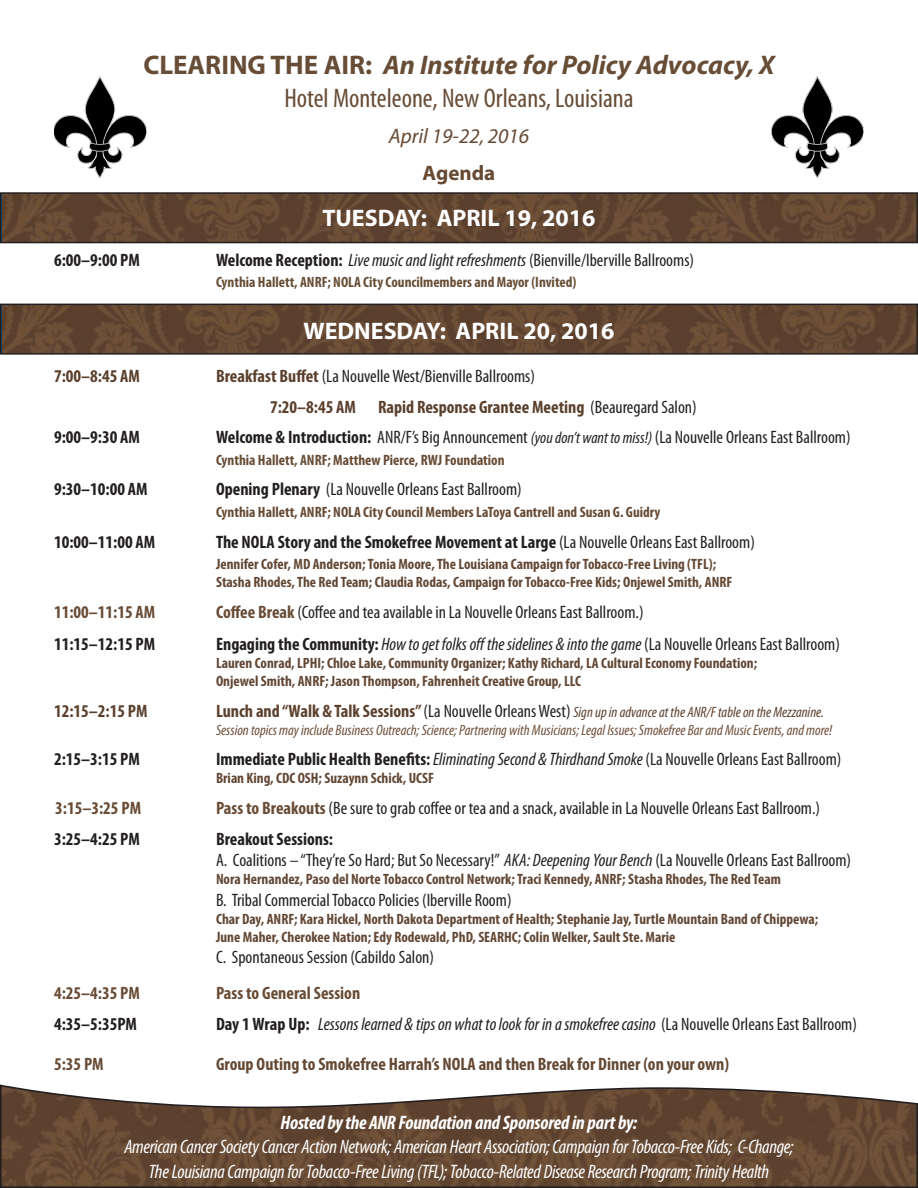
<style>
.page{position:relative;width:918px;height:1188px;background:#fff}
.page>*{position:absolute;margin:0;border:0;box-sizing:border-box;transform-origin:0 0}
.t1{font:italic 700 27px "Myriad Pro";color:#674d36}
.t2{font:condensed 27px "Myriad Pro";color:#674d36}
.t3{font:700 24px "Myriad Pro";color:#fff}
.t4{font:italic 21px "Myriad Pro";color:#664a34}
.t5{font:700 21px "Myriad Pro";color:#664a34}
.Web_address{font:italic condensed 19.5px "Myriad Pro";letter-spacing:-.015em;color:#fff}
.Web_address-2{font:italic 700 condensed 19.5px "Myriad Pro";letter-spacing:-.01em;color:#fff}
.t6{font:condensed 18px "Myriad Pro";color:#231f20}
.t7{font:italic condensed 18px "Myriad Pro";color:#231f20}
.t8{font:700 condensed 18px "Myriad Pro";color:#231f20}
.t9{font:700 condensed 18px "Myriad Pro";color:#5a3f2c}
.t10{font:700 condensed 18px "Myriad Pro";color:#634833}
.t11{font:700 condensed 18px "Myriad Pro";color:#684c36}
.t12{font:700 condensed 18px "Myriad Pro";color:#5b402d}
.t13{font:700 condensed 15px "Myriad Pro";color:#624734}
.t14{font:700 condensed 15px "Myriad Pro";color:#664a34}
.t15{font:italic condensed 15px "Myriad Pro";color:#6e4f3a}
.t16{font:italic condensed 15px "Myriad Pro";color:#5b402d}
.t17{font:700 condensed 15px "Myriad Pro";color:#674d36}
.s1{font-style:normal}
.s2{font-weight:700}
.s3{font-style:italic}
.s4{font-weight:700;color:#5a3f2c}
.s5{font-weight:400;color:#231f20}
.s6{font-style:italic;font-size:16.5px}
.s7{color:#674d36}
.s8{font-weight:400}
.s9{font-weight:700;color:#684c36}
.s10{font-weight:700;font-style:normal}
.s11{font-weight:700;font-style:normal;font-size:18px}
.s12{font-style:normal;font-size:18px;color:#231f20}
</style>
<div class="page">
<svg style="left:0;top:1084px;width:918px;height:104px;background:#745c4a"></svg>
<img style="left:3px;top:195px;width:912px;height:45px">
<div style="left:0;top:192px;width:918px;height:51px;border:2px solid #231f20"></div>
<img style="left:3px;top:307px;width:912px;height:45px">
<div style="left:0;top:304px;width:918px;height:51px;border:2px solid #231f20"></div>
<img style="left:54px;top:76px;width:92px;height:102px">
<img style="left:772px;top:76px;width:92px;height:102px">
<p class="t1" style="left:143px;top:48px;width:633px"><span class="s1">CLEARING THE AIR:</span> An Institute for Policy Advocacy, X</p>
<p class="t2" style="left:284px;top:81px;width:351px">Hotel Monteleone, New Orleans, Louisiana</p>
<p class="t4" style="left:389px;top:123px;width:142px">April 19-22, 2016</p>
<p class="t5" style="left:423px;top:160px;width:74px">Agenda</p>
<p class="t3" style="left:322px;top:202px;width:275px">TUESDAY: APRIL 19, 2016</p>
<p class="t8" style="left:54px;top:248px;width:87px">6:00–9:00 PM</p>
<p class="t6" style="left:216px;top:249px;width:480px"><span class="s2">Welcome Reception:</span> <span class="s3">Live music and light refreshments</span> (Bienville/Iberville Ballrooms)</p>
<p class="t17" style="left:216px;top:273px;width:362px">Cynthia Hallett, ANRF; NOLA City Councilmembers and Mayor (Invited)</p>
<p class="t3" style="left:303px;top:315px;width:313px">WEDNESDAY: APRIL 20, 2016</p>
<p class="t9" style="left:54px;top:365px;width:87px">7:00–8:45 AM</p>
<p class="t6" style="left:216px;top:365px;width:321px"><span class="s4">Breakfast Buffet</span> (La Nouvelle West/Bienville Ballrooms)</p>
<p class="t9" style="left:270px;top:395px;width:428px">7:20–8:45 AM Rapid Response Grantee Meeting <span class="s5">(Beauregard Salon)</span></p>
<p class="t8" style="left:54px;top:426px;width:87px">9:00–9:30 AM</p>
<p class="t6" style="left:216px;top:426px;width:636px"><span class="s2">Welcome &amp; Introduction:</span> ANR/F’s Big Announcement <span class="s6">(you don’t want to miss!)</span> (La Nouvelle Orleans East Ballroom)</p>
<p class="t14" style="left:216px;top:450px;width:290px"><span class="s7">Cynthia Hallett, ANRF;</span> Matthew Pierce, RWJ Foundation</p>
<p class="t8" style="left:54px;top:478px;width:95px">9:30–10:00 AM</p>
<p class="t6" style="left:216px;top:478px;width:307px"><span class="s2">Opening Plenary</span> (La Nouvelle Orleans East Ballroom)</p>
<p class="t14" style="left:216px;top:503px;width:446px">Cynthia Hallett, ANRF; NOLA City Council Members LaToya Cantrell and Susan G. Guidry</p>
<p class="t8" style="left:54px;top:530px;width:103px">10:00–11:00 AM</p>
<p class="t8" style="left:216px;top:530px;width:540px">The NOLA Story and the Smokefree Movement at Large <span class="s8">(La Nouvelle Orleans East Ballroom)</span></p>
<p class="t13" style="left:216px;top:555px;width:502px">Jennifer Cofer, MD Anderson; Tonia Moore, The Louisiana Campaign for Tobacco-Free Living (TFL);</p>
<p class="t13" style="left:216px;top:573px;width:518px">Stasha Rhodes, The Red Team; Claudia Rodas, Campaign for Tobacco-Free Kids; Onjewel Smith, ANRF</p>
<p class="t11" style="left:54px;top:600px;width:103px">11:00–11:15 AM</p>
<p class="t6" style="left:216px;top:601px;width:429px"><span class="s9">Coffee Break</span> (Coffee and tea available in La Nouvelle Orleans East Ballroom.)</p>
<p class="t8" style="left:54px;top:633px;width:103px">11:15–12:15 PM</p>
<p class="t7" style="left:216px;top:633px;width:625px"><span class="s10">Engaging the Community:</span> How to get folks off the sidelines &amp; into the game <span class="s1">(La Nouvelle Orleans East Ballroom)</span></p>
<p class="t13" style="left:216px;top:654px;width:543px">Lauren Conrad, LPHI; Chloe Lake, Community Organizer; Kathy Richard, LA Cultural Economy Foundation;</p>
<p class="t13" style="left:216px;top:672px;width:367px">Onjewel Smith, ANRF; Jason Thompson, Fahrenheit Creative Group, LLC</p>
<p class="t12" style="left:54px;top:699px;width:95px">12:15–2:15 PM</p>
<p class="t16" style="left:216px;top:703px;width:609px"><span class="s11">Lunch and “Walk &amp; Talk Sessions”</span> <span class="s12">(La Nouvelle Orleans West)</span> Sign up in advance at the ANR/F table on the Mezzanine.</p>
<p class="t15" style="left:216px;top:721px;width:618px">Session topics may include Business Outreach; Science; Partnering with Musicians; Legal Issues; Smokefree Bar and Music Events, and more!</p>
<p class="t8" style="left:54px;top:748px;width:87px">2:15–3:15 PM</p>
<p class="t7" style="left:216px;top:748px;width:627px"><span class="s10">Immediate Public Health Benefits:</span> Eliminating Second &amp; Thirdhand Smoke <span class="s1">(La Nouvelle Orleans East Ballroom)</span></p>
<p class="t13" style="left:216px;top:769px;width:219px">Brian King, CDC OSH; Suzaynn Schick, UCSF</p>
<p class="t11" style="left:55px;top:797px;width:87px">3:15–3:25 PM</p>
<p class="t6" style="left:216px;top:797px;width:606px"><span class="s9">Pass to Breakouts</span> (Be sure to grab coffee or tea and a snack, available in La Nouvelle Orleans East Ballroom.)</p>
<p class="t8" style="left:54px;top:827px;width:87px">3:25–4:25 PM</p>
<p class="t8" style="left:216px;top:827px;width:119px">Breakout Sessions:</p>
<p class="t6" style="left:216px;top:849px;width:637px">A. Coalitions – “They’re So Hard; But So Necessary!” <span class="s3">AKA: Deepening Your Bench</span> (La Nouvelle Orleans East Ballroom)</p>
<p class="t13" style="left:216px;top:870px;width:566px">Nora Hernandez, Paso del Norte Tobacco Control Network; Traci Kennedy, ANRF; Stasha Rhodes, The Red Team</p>
<p class="t6" style="left:216px;top:889px;width:297px">B. Tribal Commercial Tobacco Policies (Iberville Room)</p>
<p class="t13" style="left:216px;top:909px;width:604px">Char Day, ANRF; Kara Hickel, North Dakota Department of Health; Stephanie Jay, Turtle Mountain Band of Chippewa;</p>
<p class="t13" style="left:216px;top:927px;width:461px">June Maher, Cherokee Nation; Edy Rodewald, PhD, SEARHC; Colin Welker, Sault Ste. Marie</p>
<p class="t6" style="left:216px;top:946px;width:220px">C. Spontaneous Session (Cabildo Salon)</p>
<p class="t11" style="left:54px;top:982px;width:87px">4:25–4:35 PM</p>
<p class="t11" style="left:216px;top:982px;width:146px">Pass to General Session</p>
<p class="t8" style="left:54px;top:1013px;width:85px">4:35–5:35PM</p>
<p class="t7" style="left:216px;top:1013px;width:642px"><span class="s10">Day 1 Wrap Up:</span> Lessons learned &amp; tips on what to look for in a smokefree casino <span class="s1">(La Nouvelle Orleans East Ballroom)</span></p>
<p class="t11" style="left:54px;top:1052px;width:51px">5:35 PM</p>
<p class="t10" style="left:216px;top:1052px;width:515px">Group Outing to Smokefree Harrah’s NOLA and then Break for Dinner (on your own)</p>
<p class="Web_address-2" style="left:281px;top:1110px;width:358px">Hosted by the ANR Foundation and Sponsored in part by:</p>
<p class="Web_address" style="left:124px;top:1135px;width:671px">American Cancer Society Cancer Action Network; American Heart Association; Campaign for Tobacco-Free Kids; C-Change;</p>
<p class="Web_address" style="left:149px;top:1160px;width:622px">The Louisiana Campaign for Tobacco-Free Living (TFL); Tobacco-Related Disease Research Program; Trinity Health</p>
</div>
